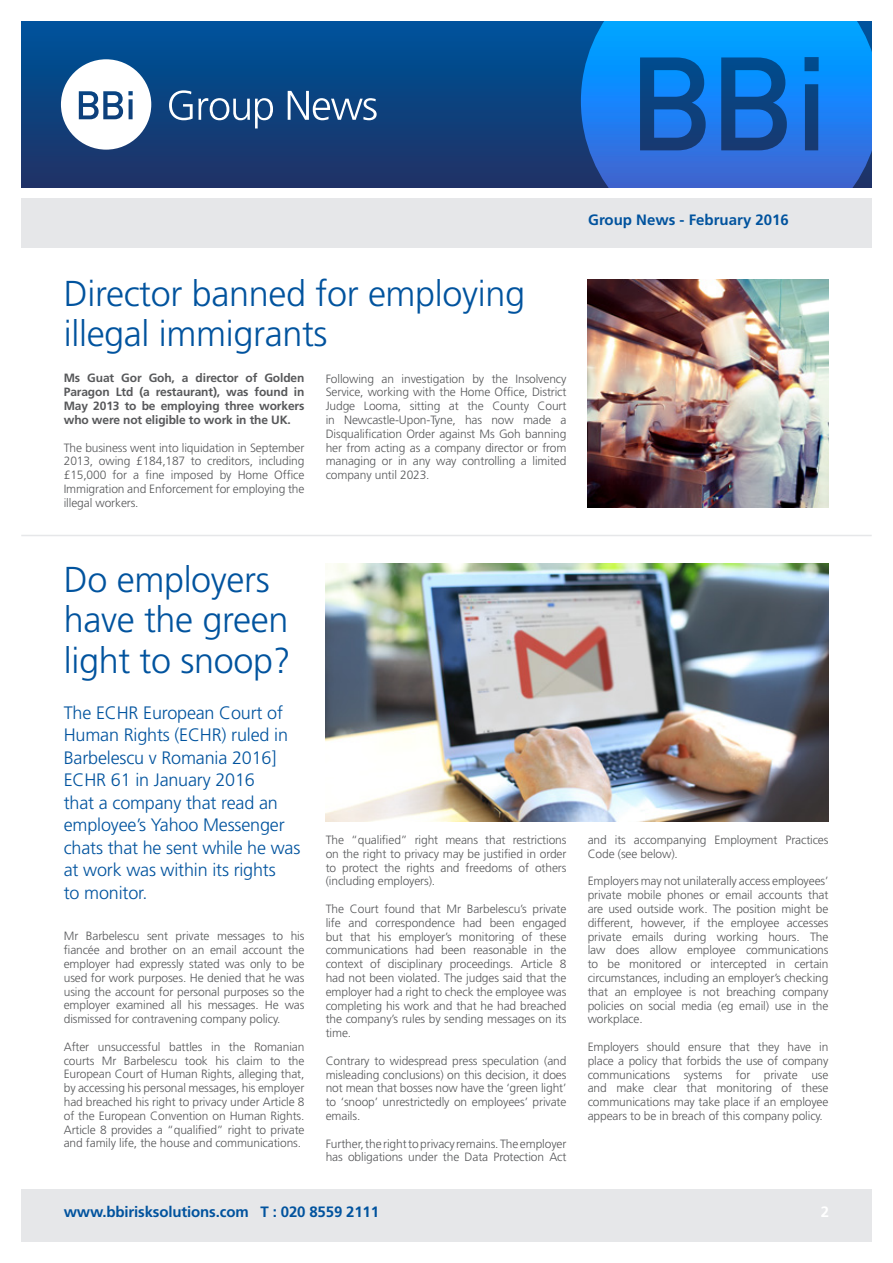
<style>
.page{position:relative;width:893px;height:1263px;background:#fff}
.page>*{position:absolute;margin:0;border:0;box-sizing:border-box;transform-origin:0 0}
.t1{font:300 36px/40.5px "Frutiger";letter-spacing:-.01em;color:#01539e}
.t2{font:300 18px/22.5px "Frutiger";letter-spacing:-.01em;color:#01539e}
.t3{font:700 15px "Frutiger";letter-spacing:-.01em;color:#01539e}
.t4{font:700 15px "Frutiger";color:#fff}
.t5{font:300 12px/13.8px "Frutiger";letter-spacing:-.01em;color:#57585a;text-align:justify}
.t6{font:700 12px/13.8px "Frutiger";letter-spacing:-.01em;color:#57585a;text-align:justify}
</style>
<div class="page">
<div style="left:21px;top:21px;width:851px;height:167px;background:linear-gradient(to bottom,#00549c,#203164)"></div>
<svg style="left:581px;top:21px;width:291px;height:227px;background:#257ed9"></svg>
<div style="left:21px;top:198px;width:851px;height:49px;background:#e6e7e9"></div>
<svg style="left:61px;top:59px;width:90px;height:91px"></svg>
<svg style="left:169px;top:90px;width:104px;height:38px;background:#3b6595"></svg>
<svg style="left:288px;top:91px;width:89px;height:29px"></svg>
<div style="left:21px;top:1189px;width:851px;height:53px;background:#e6e7e9"></div>
<hr style="left:21px;top:535px;width:851px;height:1px;background:#e6e7e9">
<img style="left:325px;top:563px;width:504px;height:259px">
<img style="left:588px;top:279px;width:241px;height:228px">
<p class="t1" style="left:64px;top:273px;width:463px">Director banned for employing illegal immigrants</p>
<p class="t6" style="left:64px;top:371px;width:242px">Ms Guat Gor Goh, a director of Golden Paragon Ltd (a restaurant), was found in May 2013 to be employing three workers who were not eligible to work in the UK.</p>
<p class="t5" style="left:64px;top:440px;width:242px">The business went into liquidation in September 2013, owing £184,187 to creditors, including £15,000 for a fine imposed by Home Office Immigration and Enforcement for employing the illegal workers.</p>
<p class="t5" style="left:326px;top:371px;width:242px">Following an investigation by the Insolvency Service, working with the Home Office, District Judge Looma, sitting at the County Court in Newcastle-Upon-Tyne, has now made a Disqualification Order against Ms Goh banning her from acting as a company director or from managing or in any way controlling a limited company until 2023.</p>
<p class="t3" style="left:588px;top:211px;width:202px">Group News - February 2016</p>
<p class="t1" style="left:64px;top:559px;width:229px">Do employers have the green light to snoop?</p>
<p class="t2" style="left:64px;top:701px;width:238px">The ECHR European Court of<br>Human Rights (ECHR) ruled in<br>Barbelescu v Romania 2016]<br>ECHR 61 in January 2016<br>that a company that read an employee’s Yahoo Messenger chats that he sent while he was at work was within its rights</p>
<p class="t2" style="left:64px;top:881px;width:85px">to monitor.</p>
<p class="t5" style="left:64px;top:929px;width:242px">Mr Barbelescu sent private messages to his fiancée and brother on an email account the employer had expressly stated was only to be used for work purposes. He denied that he was using the account for personal purposes so the employer examined all his messages. He was dismissed for contravening company policy.</p>
<p class="t5" style="left:64px;top:1040px;width:242px">After unsuccessful battles in the Romanian courts Mr Barbelescu took his claim to the European Court of Human Rights, alleging that, by accessing his personal messages, his employer had breached his right to privacy under Article 8 of the European Convention on Human Rights.<br>Article 8 provides a “qualified” right to private and family life, the house and communications.</p>
<p class="t5" style="left:326px;top:833px;width:242px">The “qualified” right means that restrictions on the right to privacy may be justified in order to protect the rights and freedoms of others (including employers).</p>
<p class="t5" style="left:326px;top:902px;width:242px">The Court found that Mr Barbelescu’s private life and correspondence had been engaged but that his employer’s monitoring of these communications had been reasonable in the context of disciplinary proceedings. Article 8 had not been violated. The judges said that the employer had a right to check the employee was completing his work and that he had breached the company’s rules by sending messages on its time.</p>
<p class="t5" style="left:326px;top:1054px;width:242px">Contrary to widespread press speculation (and misleading conclusions) on this decision, it does not mean that bosses now have the ‘green light’ to ‘snoop’ unrestrictedly on employees’ private emails.</p>
<p class="t5" style="left:326px;top:1136px;width:242px">Further, the right to privacy remains. The employer has obligations under the Data Protection Act</p>
<p class="t5" style="left:588px;top:833px;width:242px">and its accompanying Employment Practices<br>Code (see below).</p>
<p class="t5" style="left:588px;top:874px;width:242px">Employers may not unilaterally access employees’ private mobile phones or email accounts that are used outside work. The position might be different, however, if the employee accesses private emails during working hours. The law does allow employee communications to be monitored or intercepted in certain circumstances, including an employer’s checking that an employee is not breaching company policies on social media (eg email) use in the workplace.</p>
<p class="t5" style="left:588px;top:1040px;width:242px">Employers should ensure that they have in place a policy that forbids the use of company communications systems for private use and make clear that monitoring of these communications may take place if an employee appears to be in breach of this company policy.</p>
<p class="t3" style="left:64px;top:1203px;width:317px">www.bbirisksolutions.com T : 020 8559 2111</p>
<p class="t4" style="left:821px;top:1203px;width:10px">2</p>
</div>
